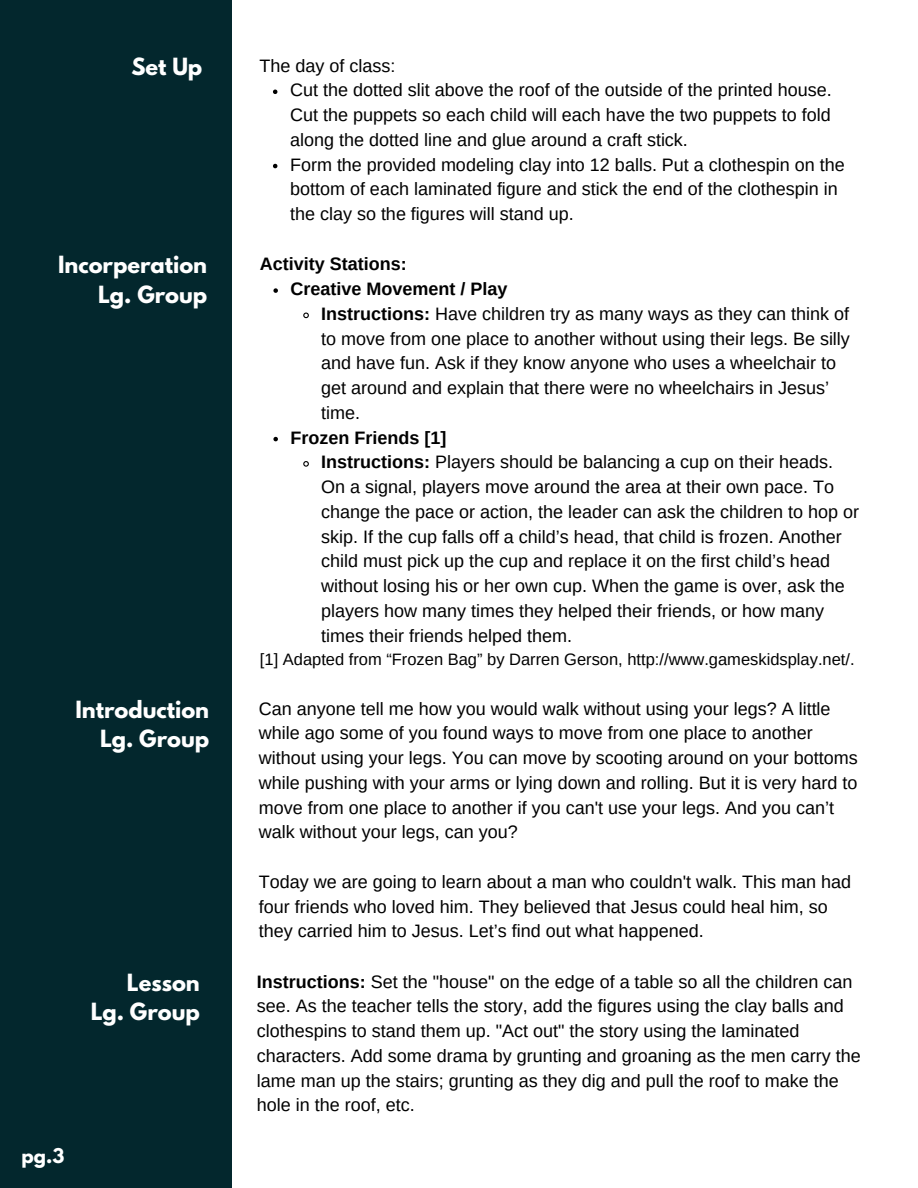
<style>
.page{position:relative;width:918px;height:1188px;background:#fff}
.page>*{position:absolute;margin:0;border:0;box-sizing:border-box;transform-origin:0 0}
.t1{font:700 21px "League Spartan";color:#fff}
.t2{font:18px/24.8px "Arimo";color:#000}
.t3{font:700 18px "Arimo";color:#000}
.t4{font:700 18px "League Spartan";color:#fff}
.t5{font:16.5px "Arimo";color:#000}
.s1{font-weight:700}
</style>
<div class="page">
<div style="left:0;top:0;width:231px;height:1188px;background:#03272d"></div>
<svg style="left:273px;top:288px;width:5px;height:5px"></svg>
<svg style="left:303px;top:312px;width:6px;height:7px"></svg>
<svg style="left:273px;top:437px;width:5px;height:4px"></svg>
<svg style="left:303px;top:461px;width:6px;height:6px"></svg>
<svg style="left:273px;top:90px;width:4px;height:4px"></svg>
<svg style="left:273px;top:164px;width:4px;height:4px"></svg>
<p class="t1" style="left:132px;top:56px;width:72px">Set Up</p>
<p class="t2" style="left:259px;top:53px;width:137px">The day of class:</p>
<p class="t2" style="left:290px;top:78px;width:543px;text-align:justify">Cut the dotted slit above the roof of the outside of the printed house.<br>Cut the puppets so each child will each have the two puppets to fold along the dotted line and glue around a craft stick.</p>
<p class="t2" style="left:290px;top:152px;width:556px">Form the provided modeling clay into 12 balls. Put a clothespin on the bottom of each laminated figure and stick the end of the clothespin in the clay so the figures will stand up.</p>
<p class="t1" style="left:58px;top:255px;width:151px">Incorperation</p>
<p class="t1" style="left:98px;top:284px;width:111px">Lg. Group</p>
<p class="t3" style="left:260px;top:254px;width:148px">Activity Stations:</p>
<p class="t3" style="left:291px;top:279px;width:218px">Creative Movement / Play</p>
<p class="t2" style="left:321px;top:301px;width:530px"><span class="s1">Instructions:</span> Have children try as many ways as they can think of to move from one place to another without using their legs. Be silly and have fun. Ask if they know anyone who uses a wheelchair to get around and explain that there were no wheelchairs in Jesus’ time.</p>
<p class="t3" style="left:291px;top:427px;width:157px">Frozen Friends [1]</p>
<p class="t2" style="left:321px;top:450px;width:539px"><span class="s1">Instructions:</span> Players should be balancing a cup on their heads.<br>On a signal, players move around the area at their own pace. To change the pace or action, the leader can ask the children to hop or skip. If the cup falls off a child’s head, that child is frozen. Another child must pick up the cup and replace it on the first child’s head without losing his or her own cup. When the game is over, ask the players how many times they helped their friends, or how many times their friends helped them.</p>
<p class="t5" style="left:260px;top:650px;width:596px">[1] Adapted from “Frozen Bag” by Darren Gerson, http://www.gameskidsplay.net/.</p>
<p class="t1" style="left:75px;top:699px;width:135px">Introduction</p>
<p class="t1" style="left:100px;top:728px;width:111px">Lg. Group</p>
<p class="t2" style="left:259px;top:696px;width:600px">Can anyone tell me how you would walk without using your legs? A little while ago some of you found ways to move from one place to another without using your legs. You can move by scooting around on your bottoms while pushing with your arms or lying down and rolling. But it is very hard to move from one place to another if you can't use your legs. And you can’t walk without your legs, can you?</p>
<p class="t2" style="left:259px;top:869px;width:594px">Today we are going to learn about a man who couldn't walk. This man had four friends who loved him. They believed that Jesus could heal him, so they carried him to Jesus. Let’s find out what happened.</p>
<p class="t1" style="left:127px;top:972px;width:74px">Lesson</p>
<p class="t1" style="left:91px;top:1001px;width:111px">Lg. Group</p>
<p class="t2" style="left:257px;top:969px;width:605px"><span class="s1">Instructions:</span> Set the "house" on the edge of a table so all the children can see. As the teacher tells the story, add the figures using the clay balls and clothespins to stand them up. "Act out" the story using the laminated characters. Add some drama by grunting and groaning as the men carry the lame man up the stairs; grunting as they dig and pull the roof to make the hole in the roof, etc.</p>
<p class="t4" style="left:22px;top:1146px;width:44px">pg.3</p>
</div>
